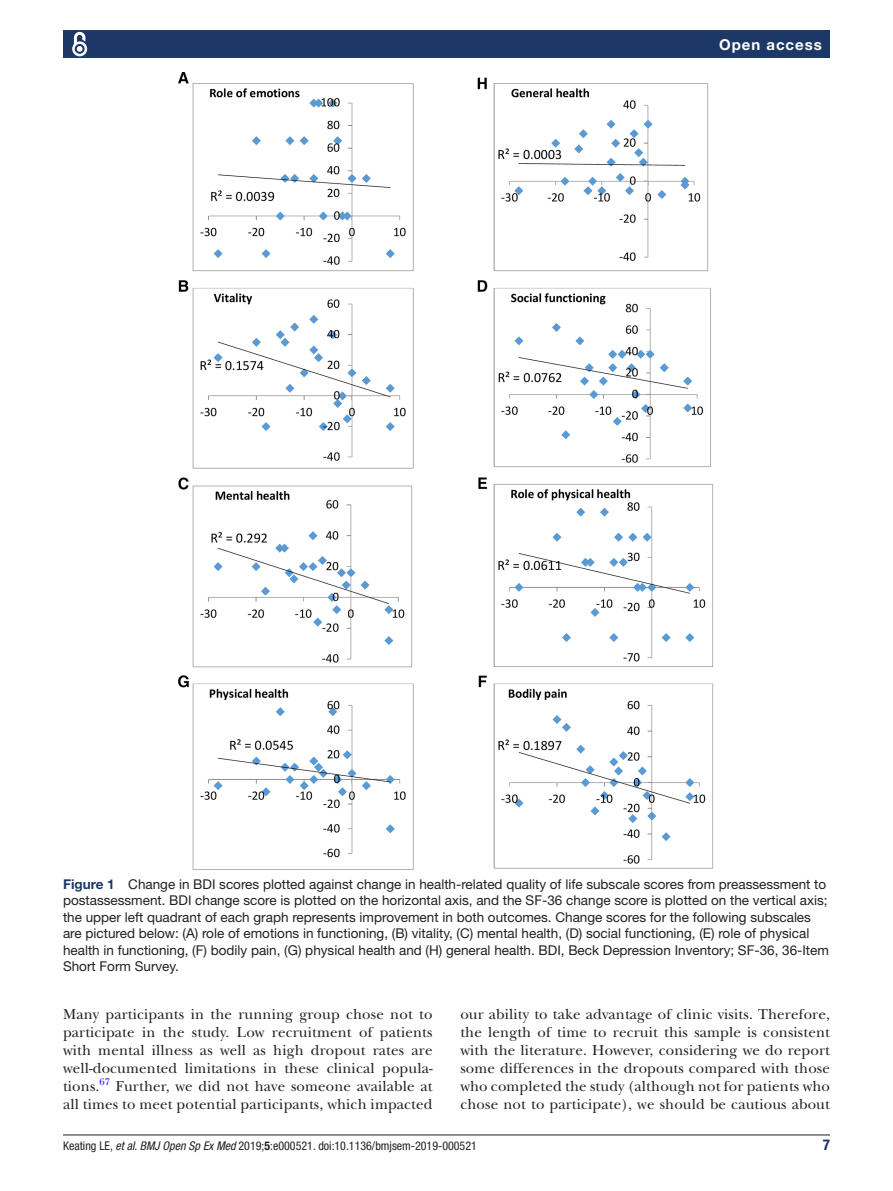
<style>
.page{position:relative;width:893px;height:1191px;background:#fff}
.page>*{position:absolute;margin:0;border:0;box-sizing:border-box;transform-origin:0 0}
.t1{font:15px/18px "New Baskerville";letter-spacing:.01em;color:#231f20;text-align:justify}
.t2{font:700 15px "Helvetica Neue LT Std";letter-spacing:.065em;color:#fff}
.t3{font:700 condensed 15px "Helvetica Neue LT Std";color:#1d3766}
.t4{font:13.5px/16.5px "Helvetica Neue LT Std";color:#231f20}
.t5{font:condensed 12px "Helvetica Neue LT Std";color:#231f20}
.t6{font:9.9px "New Baskerville";color:#00f}
.s1{font-weight:700;color:#1d3766}
.s2{font-style:italic}
.s3{font-weight:700}
</style>
<div class="page">
<hr style="left:63px;top:1134px;width:767px;height:1px;background:#231f20">
<div style="left:63px;top:31px;width:767px;height:27px;background:#1d3766"></div>
<svg style="left:72px;top:31px;width:16px;height:26px"></svg>
<img style="left:178px;top:73px;width:536px;height:797px">
<p class="t2" style="left:719px;top:35px;width:104px">Open access</p>
<p class="t4" style="left:63px;top:875px;width:767px"><span class="s1">Figure 1</span> Change in BDI scores plotted against change in health-related quality of life subscale scores from preassessment to postassessment. BDI change score is plotted on the horizontal axis, and the SF-36 change score is plotted on the vertical axis; the upper left quadrant of each graph represents improvement in both outcomes. Change scores for the following subscales are pictured below: (A) role of emotions in functioning, (B) vitality, (C) mental health, (D) social functioning, (E) role of physical health in functioning, (F) bodily pain, (G) physical health and (H) general health. BDI, Beck Depression Inventory; SF-36, 36-Item Short Form Survey.</p>
<p class="t1" style="left:63px;top:1005px;width:371px">Many participants in the running group chose not to participate in the study. Low recruitment of patients with mental illness as well as high dropout rates are well-documented limitations in these clinical popula&shy;tions.</p>
<p class="t1" style="left:460px;top:1005px;width:371px">our ability to take advantage of clinic visits. Therefore, the length of time to recruit this sample is consistent with the literature. However, considering we do report some differences in the dropouts compared with those who completed the study (although not for patients who chose not to participate), we should be cautious about</p>
<p class="t6" style="left:100px;top:1075px;width:12px">67</p>
<p class="t1" style="left:63px;top:1077px;width:371px;text-align:right">Further, we did not have someone available at<br>all times to meet potential participants, which impacted</p>
<p class="t5" style="left:63px;top:1138px;width:415px">Keating LE, <span class="s2">et al</span>. <span class="s2">BMJ Open Sp Ex Med</span> 2019;<span class="s3">5</span>:e000521. doi:10.1136/bmjsem-2019-000521</p>
<p class="t3" style="left:823px;top:1135px;width:9px">7</p>
</div>
